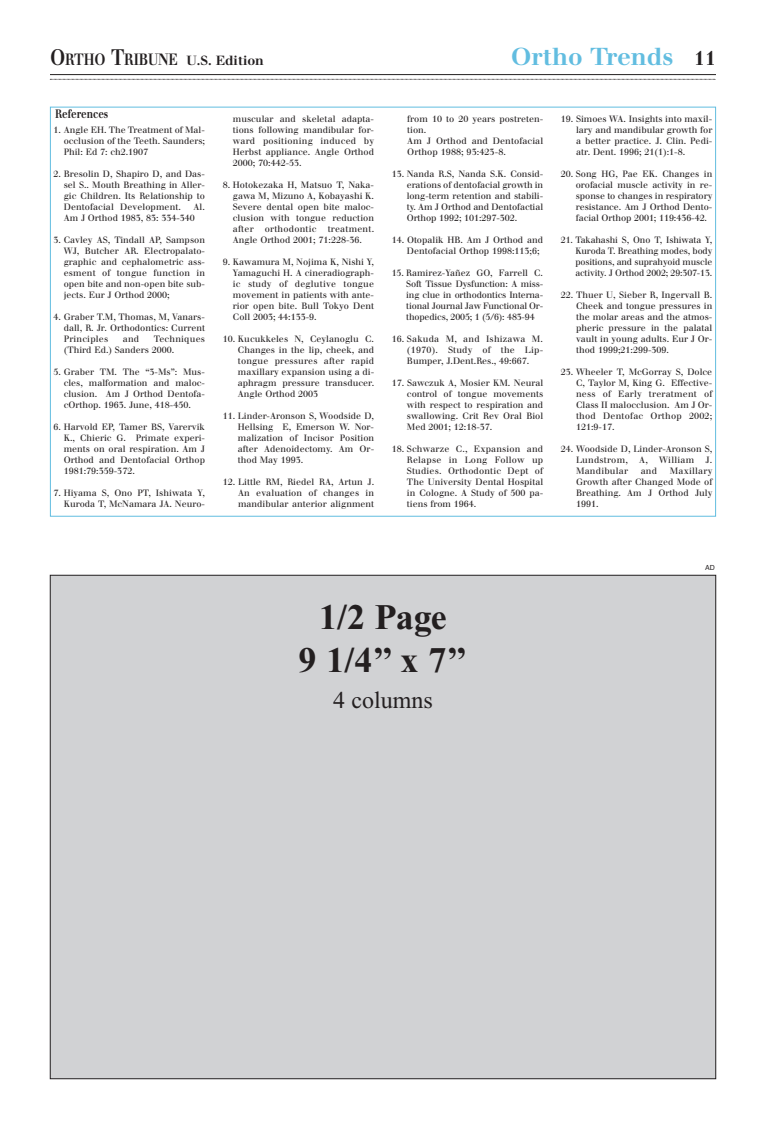
<style>
.page{position:relative;width:765px;height:1133px;background:#fff}
.page>*{position:absolute;margin:0;border:0;box-sizing:border-box;transform-origin:0 0}
.t1{font:700 36px/43.2px "Times New Roman";color:#231f20;text-align:center}
.t2{font:700 24px "Walbaum";color:#62bde0}
.t3{font:24px "Times New Roman";color:#231f20}
.t4{font:700 13px "Walbaum";color:#231f20}
.t5{font:700 12px "Walbaum";color:#231f20;scale:.8 1}
.t6{font:9px/11px "Walbaum";color:#231f20;text-align:justify}
.t7{font:9px "Walbaum";letter-spacing:.02em;color:#231f20}
.t8{font:7px "Helvetica";color:#231f20}
.s1{font-size:22px}
.s2{font-size:16px}
.s3{font-size:20px;color:#231f20}
</style>
<div class="page">
<hr style="left:50px;top:74px;width:666px;height:1px;background:#231f20">
<svg style="left:50px;top:79px;width:666px;height:1px"></svg>
<div style="left:50px;top:575px;width:666px;height:504px;background:#d1d2d4"></div>
<h3 class="t4" style="left:50px;top:53px;width:215px"><span class="s1">O</span><span class="s2">RTHO</span> <span class="s1">T</span><span class="s2">RIBUNE</span> U.S. Edition</h3>
<h2 class="t2" style="left:511px;top:42px;width:207px">Ortho Trends <span class="s3">11</span></h2>
<h3 class="t5" style="left:55px;top:107px;width:68px">References</h3>
<p class="t6" style="left:64px;top:125px;width:143px;text-indent:-10px">1. Angle EH. The Treatment of Mal&shy;occlusion of the Teeth. Saunders; Phil: Ed 7: ch2.1907</p>
<p class="t6" style="left:64px;top:169px;width:143px;text-indent:-10px">2. Bresolin D, Shapiro D, and Das&shy;sel S.. Mouth Breathing in Aller&shy;gic Children. Its Relationship to Dentofacial Development.</p>
<p class="t6" style="left:64px;top:202px;width:143px;text-indent:130px">Al.<br>Am J Orthod 1983, 83: 334-340</p>
<p class="t6" style="left:64px;top:235px;width:143px;text-indent:-10px">3. Cavley AS, Tindall AP, Sampson WJ, Butcher AR. Electropalato&shy;graphic and cephalometric ass&shy;esment of tongue function in open bite and non-open bite sub&shy;jects. Eur J Orthod 2000;</p>
<p class="t6" style="left:64px;top:312px;width:143px;text-indent:-10px">4. Graber T.M, Thomas, M, Vanars&shy;dall, R. Jr. Orthodontics: Current Principles</p>
<p class="t6" style="left:64px;top:334px;width:143px;text-indent:90px">Techniques (Third Ed.) Sanders 2000.</p>
<p class="t6" style="left:64px;top:367px;width:143px;text-indent:-10px">5. Graber TM. The “3-Ms”: Mus&shy;cles, malformation and maloc&shy;clusion. Am J Orthod Dentofa&shy;cOrthop. 1963. June, 418-450.</p>
<p class="t6" style="left:64px;top:422px;width:143px;text-indent:-10px">6. Harvold EP, Tamer BS, Varervik K., Chieric G. Primate experi&shy;ments on oral respiration. Am J Orthod and Dentofacial Orthop 1981:79:359-372.</p>
<p class="t6" style="left:54px;top:488px;width:153px;text-align:right">7. Hiyama S, Ono PT, Ishiwata Y,<br>Kuroda T, McNamara JA. Neuro-</p>
<p class="t6" style="left:123px;top:334px;width:18px">and</p>
<p class="t6" style="left:233px;top:114px;width:143px">muscular and skeletal adapta&shy;tions following mandibular for&shy;ward positioning induced by Herbst appliance. Angle Orthod 2000; 70:442-53.</p>
<p class="t6" style="left:233px;top:180px;width:143px;text-indent:-10px">8. Hotokezaka H, Matsuo T, Naka&shy;gawa M, Mizuno A, Kobayashi K.<br>Severe dental open bite maloc&shy;clusion with tongue reduction after orthodontic treatment.<br>Angle Orthod 2001; 71:228-36.</p>
<p class="t6" style="left:233px;top:257px;width:143px;text-indent:-10px">9. Kawamura M, Nojima K, Nishi Y, Yamaguchi H. A cineradiograph&shy;ic study of deglutive tongue movement in patients with ante&shy;rior open bite. Bull Tokyo Dent Coll 2003; 44:133-9.</p>
<p class="t6" style="left:238px;top:334px;width:138px;text-indent:-15px">10. Kucukkeles N, Ceylanoglu C.<br>Changes in the lip, cheek, and tongue pressures after rapid maxillary expansion using a di&shy;aphragm pressure transducer.<br>Angle Orthod 2003</p>
<p class="t6" style="left:238px;top:411px;width:138px;text-indent:-15px">11. Linder-Aronson S, Woodside D, Hellsing E, Emerson W. Nor&shy;malization of Incisor Position after Adenoidectomy. Am Or&shy;thod May 1993.</p>
<p class="t6" style="left:238px;top:477px;width:138px;text-indent:-15px">12. Little RM, Riedel RA, Artun J.<br>An evaluation of changes in mandibular anterior alignment</p>
<p class="t6" style="left:407px;top:114px;width:138px;text-align:left">from 10 to 20 years postreten&shy;tion.<br>Am J Orthod and Dentofacial<br>Orthop 1988; 93:423-8.</p>
<p class="t6" style="left:407px;top:169px;width:138px;text-indent:-15px">13. Nanda R.S, Nanda S.K. Consid&shy;erations of dentofacial growth in long-term retention and stabili&shy;ty. Am J Orthod and Dentofactial Orthop 1992; 101:297-302.</p>
<p class="t6" style="left:407px;top:235px;width:138px;text-indent:-15px">14. Otopalik HB. Am J Orthod and<br>Dentofacial Orthop 1998:113;6;</p>
<p class="t6" style="left:406px;top:268px;width:139px;text-indent:-14px">15. Ramirez-Yañez GO, Farrell C.<br>Soft Tissue Dysfunction: A miss&shy;ing clue in orthodontics Interna&shy;tional Journal Jaw Functional Or&shy;thopedics, 2005; 1 (5/6): 483-94</p>
<p class="t6" style="left:407px;top:334px;width:138px;text-indent:-15px">16. Sakuda M, and Ishizawa M. (1970). Study of the Lip-Bumper, J.Dent.Res., 49:667.</p>
<p class="t6" style="left:407px;top:378px;width:138px;text-indent:-15px">17. Sawczuk A, Mosier KM. Neural control of tongue movements with respect to respiration and swallowing. Crit Rev Oral Biol Med 2001; 12:18-37.</p>
<p class="t6" style="left:407px;top:444px;width:138px;text-indent:-15px">18. Schwarze C., Expansion and Relapse in Long Follow up Studies. Orthodontic Dept of The University Dental Hospital in Cologne. A Study of 500 pa&shy;tiens from 1964.</p>
<p class="t6" style="left:576px;top:114px;width:138px;text-indent:-15px">19. Simoes WA. Insights into maxil&shy;lary and mandibular growth for a better practice. J. Clin. Pedi&shy;atr. Dent. 1996; 21(1):1-8.</p>
<p class="t6" style="left:576px;top:169px;width:138px;text-indent:-15px">20. Song HG, Pae EK. Changes in orofacial muscle activity in re&shy;sponse to changes in respiratory resistance. Am J Orthod Dento&shy;facial Orthop 2001; 119:436-42.</p>
<p class="t6" style="left:575px;top:235px;width:139px;text-indent:-14px">21. Takahashi S, Ono T, Ishiwata Y, Kuroda T. Breathing modes, body positions, and suprahyoid muscle activity. J Orthod 2002; 29:307-13.</p>
<p class="t6" style="left:576px;top:290px;width:138px;text-indent:-15px">22. Thuer U, Sieber R, Ingervall B.<br>Cheek and tongue pressures in the molar areas and the atmos&shy;pheric pressure in the palatal vault in young adults. Eur J Or&shy;thod 1999;21:299-309.</p>
<p class="t6" style="left:576px;top:367px;width:138px;text-indent:-15px">23. Wheeler T, McGorray S, Dolce C, Taylor M, King G. Effective&shy;ness of Early treratment of Class II malocclusion. Am J Or&shy;thod Dentofac Orthop 2002; 121:9-17.</p>
<p class="t6" style="left:576px;top:444px;width:138px;text-indent:-15px">24. Woodside D, Linder-Aronson S,<br>Lundstrom,</p>
<p class="t6" style="left:639px;top:455px;width:10px">A,</p>
<p class="t7" style="left:659px;top:455px;width:36px">William</p>
<p class="t6" style="left:706px;top:455px;width:8px">J.</p>
<p class="t7" style="left:576px;top:466px;width:53px">Mandibular</p>
<p class="t6" style="left:641px;top:466px;width:18px">and</p>
<p class="t6" style="left:576px;top:466px;width:138px;text-indent:94px">Maxillary Growth after Changed Mode of Breathing. Am J Orthod July 1991.</p>
<h1 class="t1" style="left:299px;top:595px;width:170px">1/2 Page<br>9 1/4’’ x 7’’</h1>
<h2 class="t3" style="left:333px;top:687px;width:101px">4 columns</h2>
<p class="t8" style="left:705px;top:564px;width:11px">AD</p>
</div>
